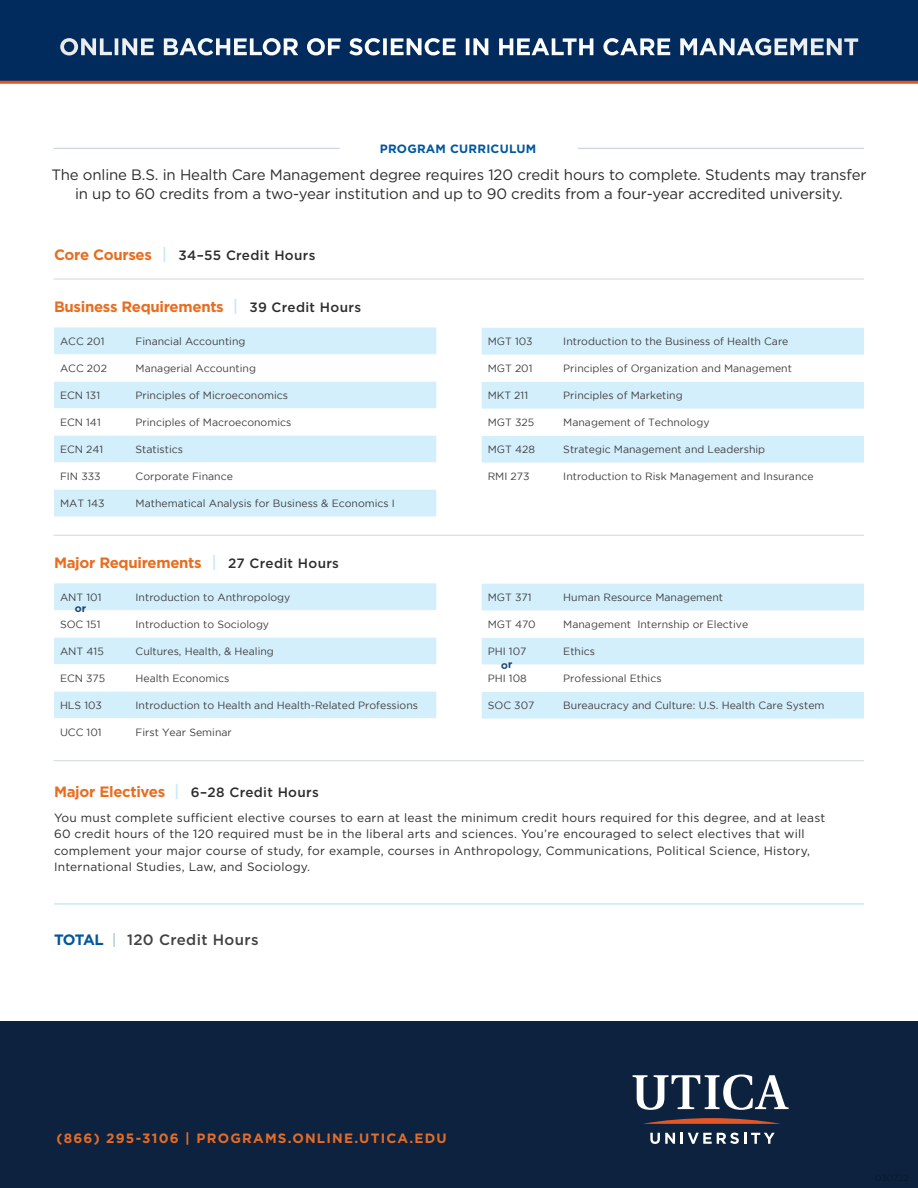
<style>
.page{position:relative;width:918px;height:1188px;background:#fff}
.page>*{position:absolute;margin:0;border:0;box-sizing:border-box;transform-origin:0 0}
.t1{font:700 24px "Gotham";letter-spacing:-.01em;color:#fff}
.t2{font:15px/19.5px "Gotham";letter-spacing:-.01em;color:#2d2d2c;text-align:center}
.t3{font:700 15px "Gotham";letter-spacing:-.02em;color:#e86d1f}
.t4{font:500 15px "Gotham";letter-spacing:.025em;color:#414042}
.t5{font:500 13.5px "Gotham";letter-spacing:.025em;color:#2d2d2c}
.t6{font:700 13.5px "Gotham";letter-spacing:.09em;color:#e66c25}
.t7{font:12px/16.5px "Gotham";letter-spacing:.02em;color:#2d2d2c}
.t8{font:700 12px "Gotham";letter-spacing:.02em;color:#00579e}
.t9{font:10.5px "Gotham";color:#414042}
.t10{font:700 10.5px "Gotham";color:#1d4574}
.s1{font-weight:700;font-size:15px;color:#e86d1f}
.s2{font-size:16.5px;color:#c7eafb}
.s3{font-weight:500;font-size:16.5px;color:#c7eafb}
.s4{font-weight:500;font-size:13.5px;color:#2d2d2c}
.s5{font-weight:700;color:#00579e}
.s6{color:#b3c8d6}
</style>
<div class="page">
<div style="left:0;top:1022px;width:918px;height:166px;background:#0c223f"></div>
<div style="left:0;top:0;width:918px;height:81px;background:#002b5c"></div>
<hr style="left:0;top:81px;width:918px;height:3px;background:#e35424">
<div style="left:54px;top:327px;width:382px;height:189px;background:#d4effc"></div>
<svg style="left:54px;top:354px;width:382px;height:135px"></svg>
<div style="left:54px;top:583px;width:382px;height:27px;background:#d4effc"></div>
<svg style="left:54px;top:637px;width:382px;height:81px;fill:#d4effc"></svg>
<div style="left:482px;top:328px;width:382px;height:27px;background:#d4effc"></div>
<svg style="left:482px;top:382px;width:382px;height:81px;fill:#d4effc"></svg>
<div style="left:482px;top:584px;width:382px;height:135px;background:#d4effc"></div>
<hr style="left:54px;top:148px;width:286px;height:1px;background:#002b5c">
<hr style="left:54px;top:279px;width:810px;height:1px;background:#002b5c">
<hr style="left:54px;top:535px;width:810px;height:1px;background:#002b5c">
<hr style="left:54px;top:760px;width:810px;height:1px;background:#002b5c">
<hr style="left:578px;top:148px;width:286px;height:1px;background:#002b5c">
<hr style="left:54px;top:903px;width:810px;height:2px;background:#c7eafb">
<svg style="left:643px;top:1118px;width:138px;height:6px"></svg>
<svg style="left:633px;top:1075px;width:156px;height:35px"></svg>
<svg style="left:650px;top:1133px;width:25px;height:11px"></svg>
<svg style="left:681px;top:1133px;width:94px;height:11px"></svg>
<svg style="left:482px;top:611px;width:382px;height:81px"></svg>
<h1 class="t1" style="left:59px;top:31px;width:802px">ONLINE BACHELOR OF SCIENCE IN HEALTH CARE MANAGEMENT</h1>
<p class="t8" style="left:380px;top:141px;width:158px">PROGRAM CURRICULUM</p>
<h2 class="t2" style="left:51px;top:165px;width:817px">The online B.S. in Health Care Management degree requires 120 credit hours to complete. Students may transfer in up to 60 credits from a two-year institution and up to 90 credits from a four-year accredited university.</h2>
<p class="t5" style="left:54px;top:246px;width:263px"><span class="s1">Core Courses</span> <span class="s2">|</span> 34–55 Credit Hours</p>
<h2 class="t3" style="left:54px;top:297px;width:309px">Business Requirements <span class="s3">|</span> <span class="s4">39 Credit Hours</span></h2>
<p class="t9" style="left:60px;top:335px;width:46px">ACC 201</p>
<p class="t9" style="left:136px;top:335px;width:111px">Financial Accounting</p>
<p class="t9" style="left:60px;top:362px;width:49px">ACC 202</p>
<p class="t9" style="left:136px;top:362px;width:122px">Managerial Accounting</p>
<p class="t9" style="left:60px;top:389px;width:42px">ECN 131</p>
<p class="t9" style="left:136px;top:389px;width:154px">Principles of Microeconomics</p>
<p class="t9" style="left:60px;top:416px;width:42px">ECN 141</p>
<p class="t9" style="left:136px;top:416px;width:157px">Principles of Macroeconomics</p>
<p class="t9" style="left:60px;top:443px;width:45px">ECN 241</p>
<p class="t9" style="left:136px;top:443px;width:49px">Statistics</p>
<p class="t9" style="left:60px;top:470px;width:42px">FIN 333</p>
<p class="t9" style="left:136px;top:470px;width:99px">Corporate Finance</p>
<p class="t9" style="left:60px;top:497px;width:46px">MAT 143</p>
<p class="t9" style="left:136px;top:497px;width:261px">Mathematical Analysis for Business &amp; Economics I</p>
<h2 class="t3" style="left:54px;top:553px;width:287px">Major Requirements <span class="s3">|</span> <span class="s4">27 Credit Hours</span></h2>
<p class="t10" style="left:75px;top:602px;width:13px">or</p>
<p class="t9" style="left:60px;top:591px;width:43px">ANT 101</p>
<p class="t9" style="left:136px;top:591px;width:156px">Introduction to Anthropology</p>
<p class="t9" style="left:60px;top:618px;width:42px">SOC 151</p>
<p class="t9" style="left:136px;top:618px;width:135px">Introduction to Sociology</p>
<p class="t9" style="left:60px;top:645px;width:45px">ANT 415</p>
<p class="t9" style="left:136px;top:645px;width:140px">Cultures, Health, &amp; Healing</p>
<p class="t9" style="left:60px;top:672px;width:47px">ECN 375</p>
<p class="t9" style="left:136px;top:672px;width:95px">Health Economics</p>
<p class="t9" style="left:60px;top:699px;width:44px">HLS 103</p>
<p class="t9" style="left:136px;top:699px;width:284px">Introduction to Health and Health-Related Professions</p>
<p class="t9" style="left:60px;top:726px;width:43px">UCC 101</p>
<p class="t9" style="left:136px;top:726px;width:98px">First Year Seminar</p>
<p class="t9" style="left:488px;top:336px;width:47px">MGT 103</p>
<p class="t9" style="left:563px;top:336px;width:227px">Introduction to the Business of Health Care</p>
<p class="t9" style="left:488px;top:363px;width:46px">MGT 201</p>
<p class="t9" style="left:563px;top:363px;width:230px">Principles of Organization and Management</p>
<p class="t9" style="left:488px;top:390px;width:42px">MKT 211</p>
<p class="t9" style="left:563px;top:390px;width:121px">Principles of Marketing</p>
<p class="t9" style="left:488px;top:417px;width:48px">MGT 325</p>
<p class="t9" style="left:563px;top:417px;width:148px">Management of Technology</p>
<p class="t9" style="left:488px;top:444px;width:49px">MGT 428</p>
<p class="t9" style="left:563px;top:444px;width:203px">Strategic Management and Leadership</p>
<p class="t9" style="left:488px;top:471px;width:43px">RMI 273</p>
<p class="t9" style="left:563px;top:471px;width:252px">Introduction to Risk Management and Insurance</p>
<p class="t9" style="left:488px;top:591px;width:45px">MGT 371</p>
<p class="t9" style="left:563px;top:591px;width:161px">Human Resource Management</p>
<p class="t9" style="left:488px;top:618px;width:50px">MGT 470</p>
<p class="t9" style="left:563px;top:618px;width:186px">Management Internship or Elective</p>
<p class="t9" style="left:488px;top:645px;width:40px">PHI 107</p>
<p class="t9" style="left:563px;top:645px;width:33px">Ethics</p>
<p class="t9" style="left:488px;top:672px;width:41px">PHI 108</p>
<p class="t9" style="left:563px;top:672px;width:100px">Professional Ethics</p>
<p class="t9" style="left:488px;top:699px;width:48px">SOC 307</p>
<p class="t9" style="left:563px;top:699px;width:263px">Bureaucracy and Culture: U.S. Health Care System</p>
<p class="t5" style="left:54px;top:784px;width:266px"><span class="s1">Major Electives</span> <span class="s2">|</span> 6–28 Credit Hours</p>
<p class="t7" style="left:54px;top:809px;width:773px">You must complete sufficient elective courses to earn at least the minimum credit hours required for this degree, and at least 60 credit hours of the 120 required must be in the liberal arts and sciences. You’re encouraged to select electives that will complement your major course of study, for example, courses in Anthropology, Communications, Political Science, History, International Studies, Law, and Sociology.</p>
<h2 class="t4" style="left:54px;top:930px;width:206px"><span class="s5">TOTAL</span> <span class="s6">|</span> 120 Credit Hours</h2>
<p class="t6" style="left:57px;top:1129px;width:392px">(866) 295-3106 | PROGRAMS.ONLINE.UTICA.EDU</p>
</div>
